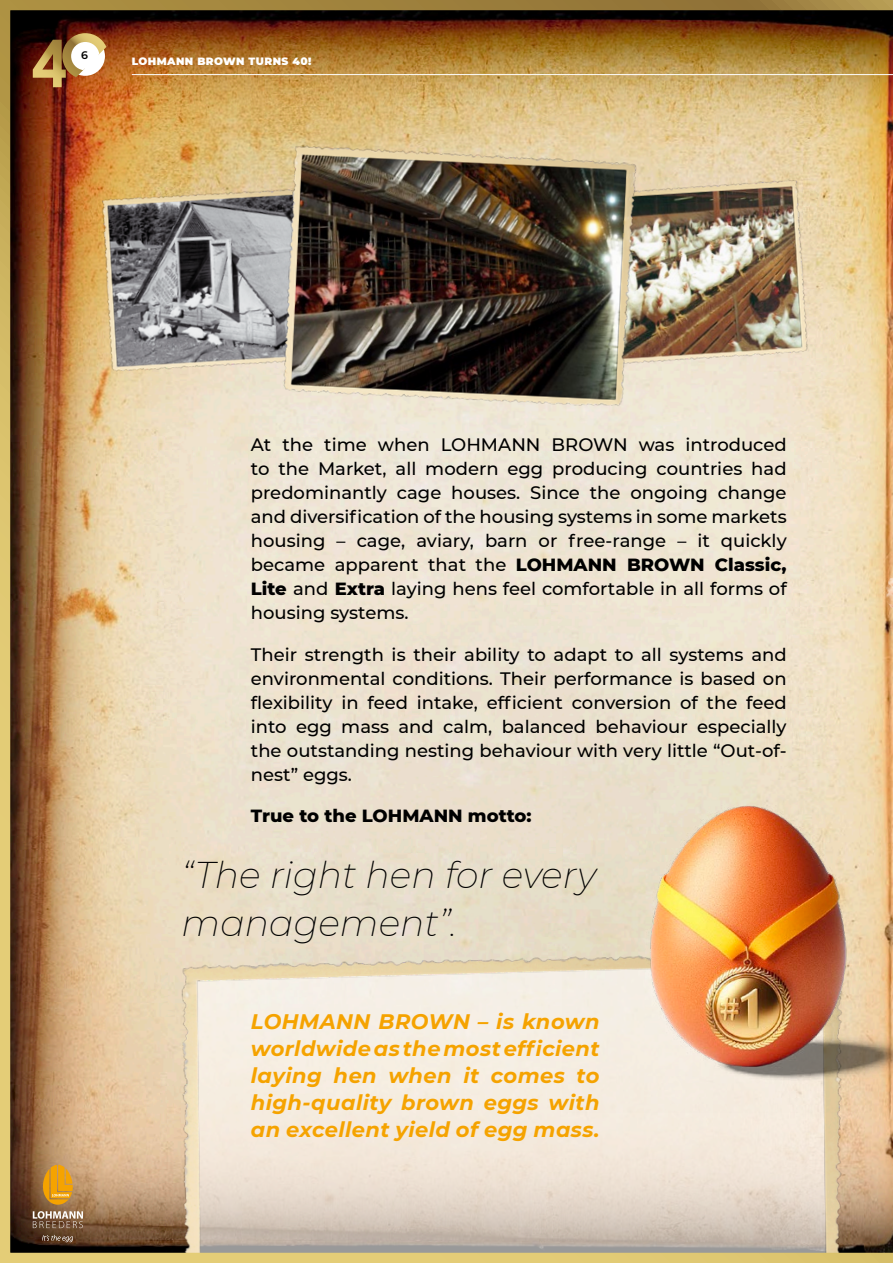
<style>
.page{position:relative;width:893px;height:1263px;background:#fff}
.page>*{position:absolute;margin:0;border:0;box-sizing:border-box;transform-origin:0 0}
.TEXTO{font:italic 200 36.3px/48.4px "Montserrat";color:#000}
.t1{font:italic 700 21px/27px "Montserrat";letter-spacing:.02em;color:#f5a300;text-align:justify}
.TEXTO-2{font:500 18px/24px "Montserrat";color:#000;text-align:justify}
.TEXTO-3{font:800 18px "Montserrat";color:#000}
.t2{font:600 10.95px "Montserrat";color:#000}
.t3{font:900 10.5px "Montserrat";letter-spacing:.04em;color:#fff}
.s1{font-weight:800}
</style>
<div class="page">
<img style="left:0;top:0;width:893px;height:1263px">
<svg style="left:33px;top:33px;width:75px;height:54px"></svg>
<p class="t2" style="left:81px;top:47px;width:8px">6</p>
<p class="t3" style="left:132px;top:54px;width:181px">LOHMANN BROWN TURNS 40!</p>
<p class="TEXTO-2" style="left:251px;top:432px;width:537px">At the time when LOHMANN BROWN was introduced to the Market, all modern egg producing countries had predominantly cage houses. Since the ongoing change and diversification of the housing systems in some markets housing – cage, aviary, barn or free-range – it quickly became apparent that the <span class="s1">LOHMANN BROWN Classic, Lite</span> and <span class="s1">Extra</span> laying hens feel comfortable in all forms of housing systems.</p>
<p class="TEXTO-2" style="left:251px;top:641px;width:537px">Their strength is their ability to adapt to all systems and environmental conditions. Their performance is based on flexibility in feed intake, efficient conversion of the feed into egg mass and calm, balanced behaviour especially the outstanding nesting behaviour with very little “Out-of&shy;nest” eggs.</p>
<p class="TEXTO-3" style="left:251px;top:802px;width:282px">True to the LOHMANN motto:</p>
<p class="TEXTO" style="left:182px;top:850px;width:416px">“The right hen for every management”.</p>
<p class="t1" style="left:251px;top:1007px;width:350px">LOHMANN BROWN – is known worldwide as the most efficient laying hen when it comes to high-quality brown eggs with an excellent yield of egg mass.</p>
</div>
